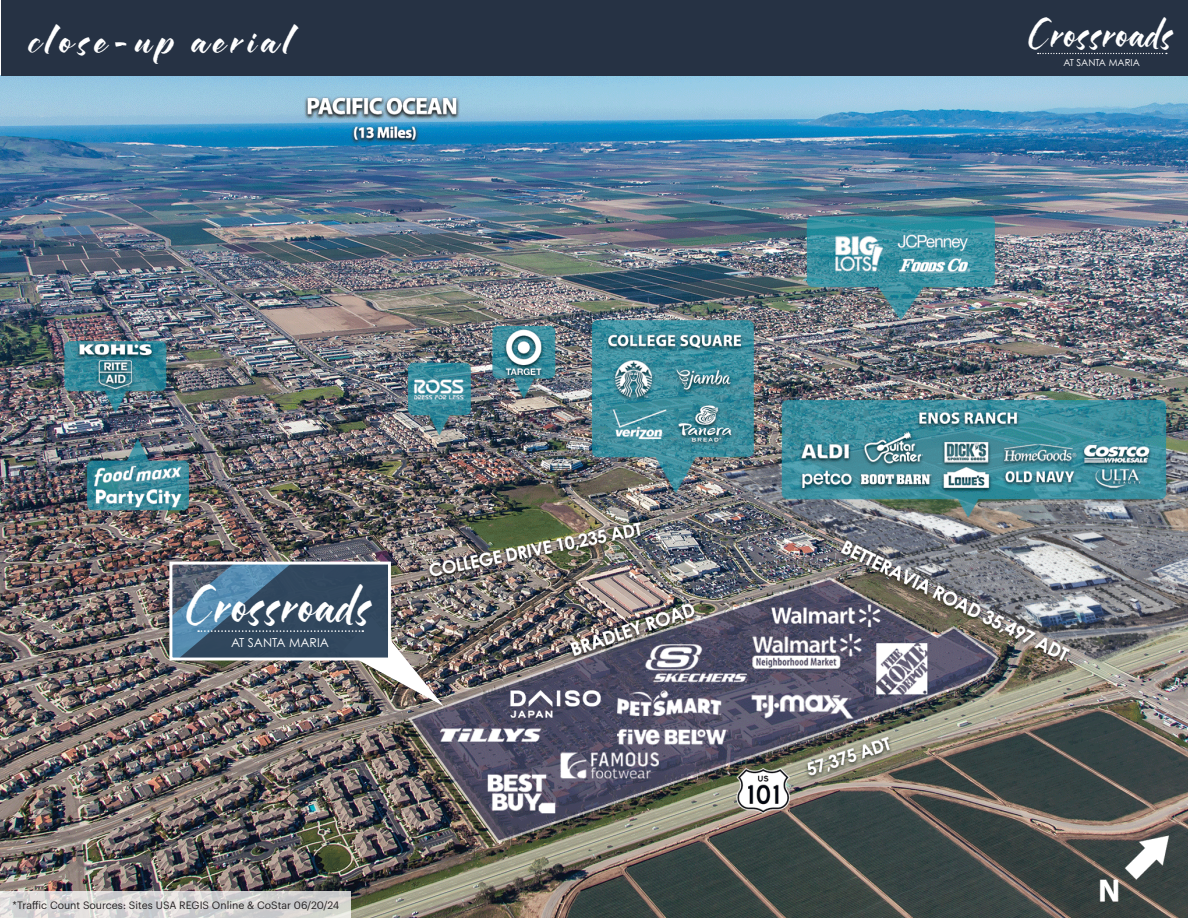
<style>
.page{position:relative;width:1188px;height:918px;background:#fff}
.page>*{position:absolute;margin:0;border:0;box-sizing:border-box;transform-origin:0 0}
.t1{font:41.7px "Hello Bloomie Script";letter-spacing:.04em;color:#fff;scale:.89 1}
.t2{font:32.55px "Hello Bloomie Script";letter-spacing:.04em;color:#fff;scale:.89 1}
.t3{font:30px "Hello Bloomie Script";letter-spacing:.16em;color:#fff}
.t4{font:12.3px "Century Gothic Pro";color:#fff}
.t5{font:10.5px "Graphik";color:#231f20}
.t6{font:9.6px "Century Gothic Pro";color:#fff}
</style>
<div class="page">
<img style="left:0;top:76px;width:1188px;height:842px">
<img style="left:171px;top:563px;width:273px;height:143px">
<svg style="left:0;top:891px;width:351px;height:27px;background:#d7d6d5"></svg>
<div style="left:1px;top:0;width:1187px;height:76px;background:#263244"></div>
<svg style="left:1038px;top:53px;width:129px;height:1px"></svg>
<p class="t3" style="left:28px;top:24px;width:265px">CLOSE-UP AERIAL</p>
<p class="t1" style="left:186px;top:582px;width:209px">C ROSSROADS</p>
<p class="t4" style="left:231px;top:635px;width:99px">AT SANTA MARIA</p>
<p class="t5" style="left:12px;top:897px;width:328px">*Traffic Count Sources: Sites USA REGIS Online &amp; CoStar 06/20/24</p>
<h2 class="t2" style="left:1028px;top:15px;width:164px">C ROSSROADS</h2>
<p class="t6" style="left:1063px;top:57px;width:78px">AT SANTA MARIA</p>
</div>
